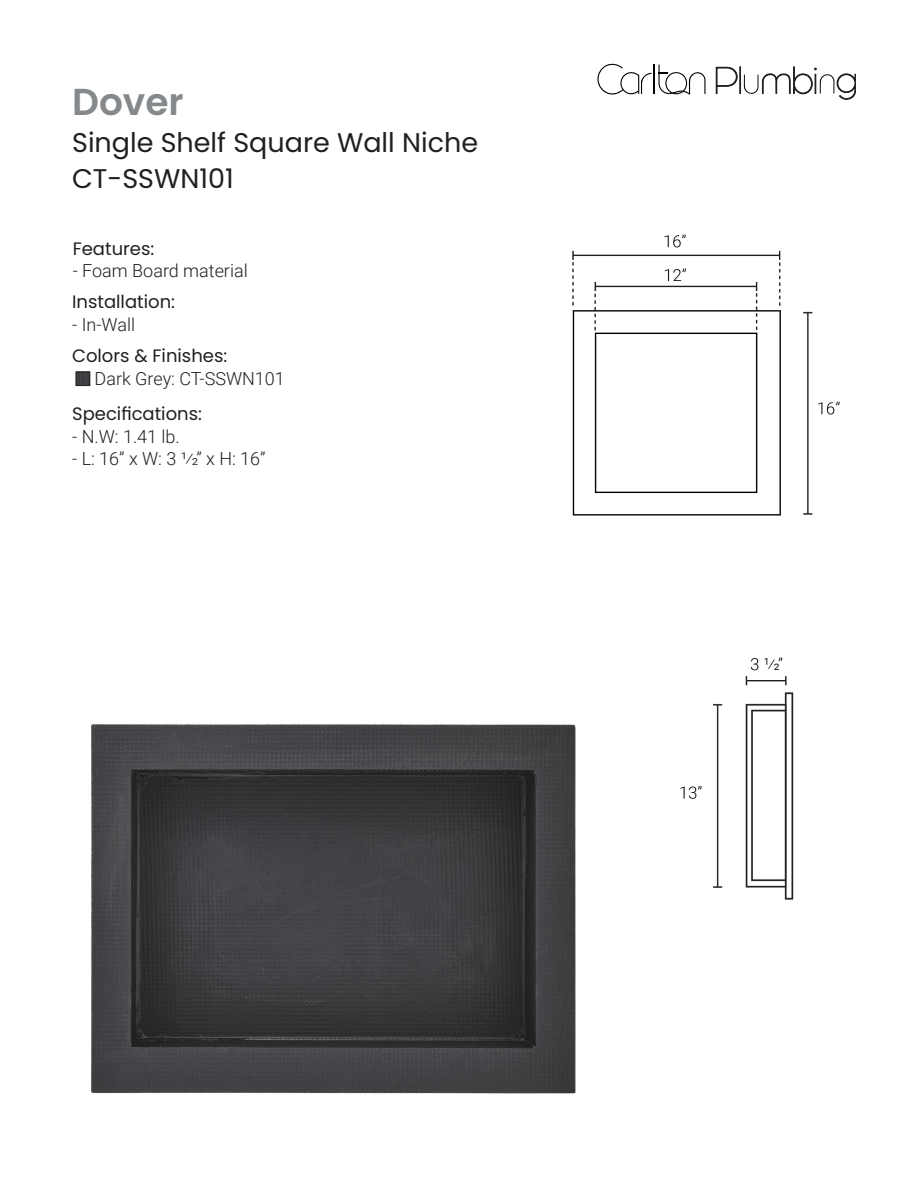
<style>
.page{position:relative;width:918px;height:1188px;background:#fff}
.page>*{position:absolute;margin:0;border:0;box-sizing:border-box;transform-origin:0 0}
.t1{font:600 37.5px "Poppins";color:#85898c}
.t2{font:27px "Poppins";color:#231f20}
.t3{font:300 18px "Roboto";color:#231f20}
.t4{font:18px "Poppins";color:#231f20}
</style>
<div class="page">
<svg style="left:597px;top:63px;width:109px;height:32px"></svg>
<svg style="left:716px;top:67px;width:140px;height:32px"></svg>
<img style="left:91px;top:724px;width:485px;height:370px">
<img style="left:572px;top:234px;width:268px;height:282px">
<img style="left:680px;top:657px;width:114px;height:243px">
<img style="left:78px;top:374px;width:10px;height:10px">
<div style="left:76px;top:372px;width:14px;height:14px;border:1px solid #231f20"></div>
<p class="t1" style="left:72px;top:80px;width:113px">Dover</p>
<p class="t2" style="left:72px;top:126px;width:407px">Single Shelf Square Wall Niche</p>
<p class="t2" style="left:72px;top:163px;width:163px">CT-SSWN101</p>
<p class="t4" style="left:73px;top:238px;width:83px">Features:</p>
<p class="t3" style="left:73px;top:258px;width:176px">- Foam Board material</p>
<p class="t4" style="left:72px;top:291px;width:104px">Installation:</p>
<p class="t3" style="left:72px;top:312px;width:64px">- In-Wall</p>
<p class="t4" style="left:72px;top:346px;width:157px">Colors &amp; Finishes:</p>
<p class="t3" style="left:95px;top:366px;width:192px">Dark Grey: CT-SSWN101</p>
<p class="t4" style="left:72px;top:403px;width:131px">Specifications:</p>
<p class="t3" style="left:72px;top:424px;width:109px">- N.W: 1.41 lb.</p>
<p class="t3" style="left:72px;top:446px;width:195px">- L: 16” x W: 3 1/2” x H: 16”</p>
</div>
